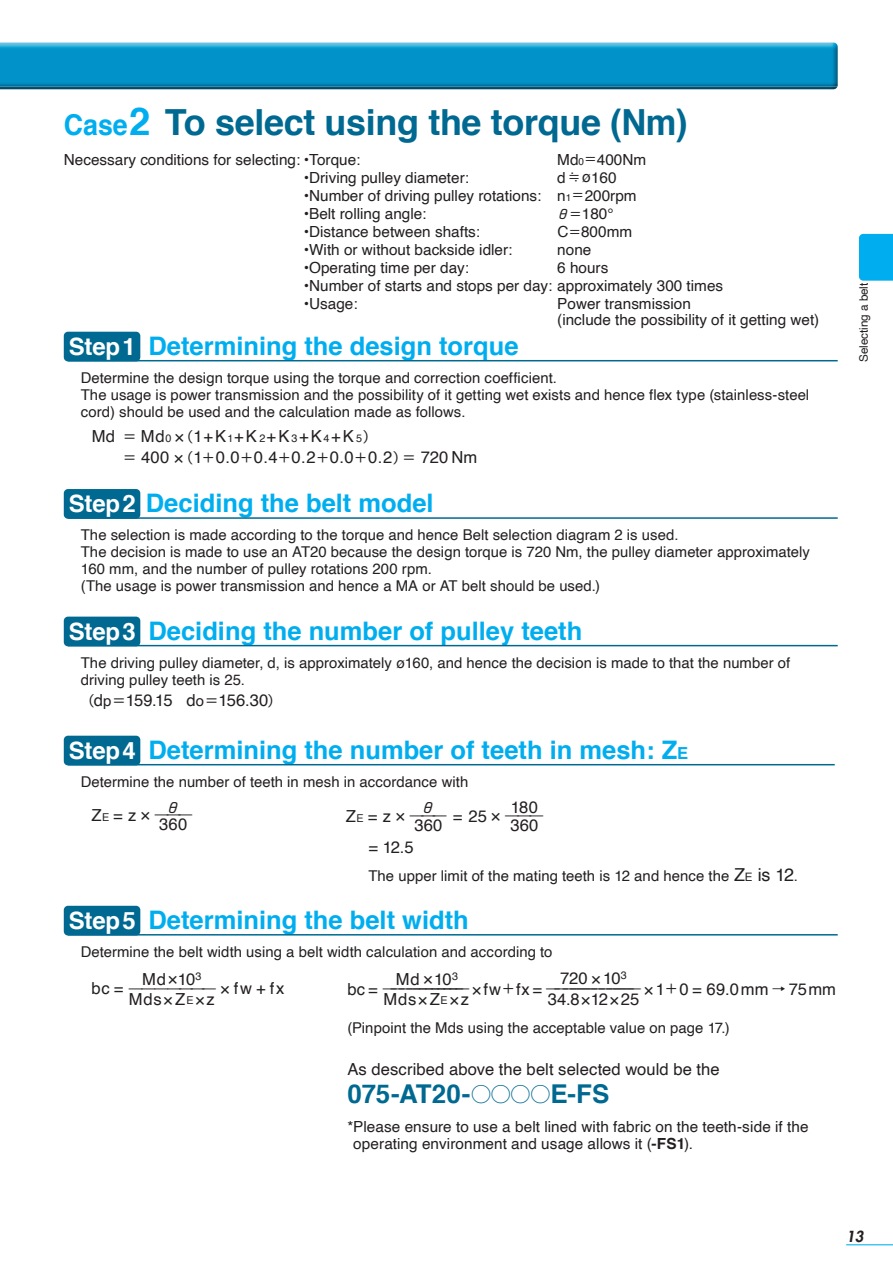
<style>
.page{position:relative;width:893px;height:1263px;background:#fff}
.page>*{position:absolute;margin:0;border:0;box-sizing:border-box;transform-origin:0 0}
.t1{font:700 36px "Helvetica";letter-spacing:-.01em;color:#006991}
.t2{font:700 25.95px "Helvetica";color:#006991}
.t3{font:700 25.5px "Helvetica";color:#00aeef}
.t4{font:16.65px/21.3px "Helvetica";letter-spacing:.01em;color:#231f20}
.t5{font:16.65px "Helvetica";letter-spacing:-.025em;color:#231f20}
.t6{font:15.3px/15.9px "Helvetica";color:#231f20}
.t7{font:14.85px/17px "Helvetica";letter-spacing:.005em;color:#231f20}
.t8{font:italic 800 14.85px "Futura";color:#231f20}
.t9{font:13.8px "Shin Go Pr 5";color:#231f20}
.t10{font:11.7px "Helvetica";letter-spacing:-.005em;color:#231f20}
.s1{font-size:28.65px;color:#00aeef}
.s2{font-size:38.25px;color:#00aeef}
.s3{font-size:9.9px}
.s4{font-family:"Shin Go Pr 5";font-size:12.75px}
.s5{font-size:23.85px;color:#fff}
.s6{font-family:"Shin Go Pr 5";font-size:13.8px}
.s7{font-size:10.8px}
.s8{font-size:14.85px}
.s9{font-size:16.65px}
.s10{font-family:"Helvetica";font-size:16.65px}
.s11{font-size:17.85px}
.s12{font-size:11.55px}
.s13{font-family:"Shin Go Pr 5";font-weight:500;font-size:20.7px}
.s14{font-weight:700}
</style>
<div class="page">
<hr style="left:846px;top:1244px;width:47px;height:1px;background:#00aeef">
<div style="left:859px;top:234px;width:34px;height:47px;background:#00aeef"></div>
<img style="left:0;top:43px;width:838px;height:46px">
<div style="left:64px;top:332px;width:76px;height:29px;background:#006991;border-radius:4px"></div>
<hr style="left:68px;top:360px;width:770px;height:1px;background:#006991">
<div style="left:64px;top:489px;width:76px;height:30px;background:#006991;border-radius:4px"></div>
<div style="left:64px;top:617px;width:76px;height:29px;background:#006991;border-radius:4px"></div>
<div style="left:64px;top:736px;width:76px;height:29px;background:#006991;border-radius:4px"></div>
<div style="left:64px;top:906px;width:76px;height:29px;background:#006991;border-radius:4px"></div>
<hr style="left:68px;top:517px;width:770px;height:2px;background:#006991">
<hr style="left:68px;top:645px;width:770px;height:1px;background:#006991">
<hr style="left:68px;top:764px;width:767px;height:1px;background:#006991">
<hr style="left:68px;top:934px;width:770px;height:1px;background:#006991">
<h1 class="t1" style="left:64px;top:93px;width:625px"><span class="s1">Case</span><span class="s2">2</span> To select using the torque (Nm)</h1>
<p class="t6" style="left:64px;top:152px;width:298px">Necessary conditions for selecting: •Torque:</p>
<p class="t6" style="left:557px;top:152px;width:90px">Md<span class="s3">0</span><span class="s4">＝</span>400Nm</p>
<p class="t6" style="left:304px;top:170px;width:167px">•Driving pulley diameter:</p>
<p class="t6" style="left:557px;top:170px;width:61px">d<span class="s4">≒</span>ø160</p>
<p class="t6" style="left:304px;top:188px;width:334px">•Number of driving pulley rotations: n<span class="s3">1</span><span class="s4">＝</span>200rpm</p>
<p class="t6" style="left:304px;top:206px;width:124px">•Belt rolling angle:</p>
<p class="t6" style="left:557px;top:206px;width:58px"><span class="s4">θ＝</span>180°</p>
<p class="t6" style="left:304px;top:224px;width:178px">•Distance between shafts:</p>
<p class="t6" style="left:557px;top:224px;width:76px">C<span class="s4">＝</span>800mm</p>
<p class="t6" style="left:304px;top:242px;width:210px">•With or without backside idler:</p>
<p class="t6" style="left:557px;top:242px;width:36px">none</p>
<p class="t6" style="left:304px;top:260px;width:167px">•Operating time per day:</p>
<p class="t6" style="left:557px;top:260px;width:53px">6 hours</p>
<p class="t6" style="left:304px;top:278px;width:421px">•Number of starts and stops per day: approximately 300 times</p>
<p class="t6" style="left:304px;top:297px;width:55px">•Usage:</p>
<p class="t6" style="left:557px;top:297px;width:264px">Power transmission<br>(include the possibility of it getting wet)</p>
<h3 class="t3" style="left:69px;top:325px;width:451px"><span class="s5">Step 1</span> Determining the design torque</h3>
<p class="t7" style="left:81px;top:369px;width:730px">Determine the design torque using the torque and correction coefficient.<br>The usage is power transmission and the possibility of it getting wet exists and hence flex type (stainless-steel cord) should be used and the calculation made as follows.</p>
<p class="t4" style="left:123px;top:426px;width:356px;text-indent:-31px">Md <span class="s6">＝</span> Md<span class="s7">0</span> ×<span class="s6">（</span>1+K<span class="s7">1</span>+K<span class="s7">2</span>+K<span class="s7">3</span>+K<span class="s7">4</span>+K<span class="s7">5</span><span class="s6">）<br>＝</span> 400 ×<span class="s6">（</span>1<span class="s6">＋</span>0.0<span class="s6">＋</span>0.4<span class="s6">＋</span>0.2<span class="s6">＋</span>0.0<span class="s6">＋</span>0.2<span class="s6">）＝</span> 720 Nm</p>
<h3 class="t3" style="left:69px;top:482px;width:366px"><span class="s5">Step 2</span> Deciding the belt model</h3>
<p class="t7" style="left:81px;top:527px;width:731px">The selection is made according to the torque and hence Belt selection diagram 2 is used.<br>The decision is made to use an AT20 because the design torque is 720 Nm, the pulley diameter approximately 160 mm, and the number of pulley rotations 200 rpm.<br>(The usage is power transmission and hence a MA or AT belt should be used.)</p>
<h3 class="t3" style="left:69px;top:610px;width:515px"><span class="s5">Step 3</span> Deciding the number of pulley teeth</h3>
<p class="t7" style="left:81px;top:654px;width:711px">The driving pulley diameter, d, is approximately ø160, and hence the decision is made to that the number of driving pulley teeth is 25.</p>
<p class="t5" style="left:81px;top:688px;width:202px"><span class="s6">（</span>d<span class="s8">p</span><span class="s6">＝</span>159.15 d<span class="s8">o</span><span class="s6">＝</span>156.30<span class="s6">）</span></p>
<h3 class="t3" style="left:69px;top:729px;width:621px"><span class="s5">Step 4</span> Determining the number of teeth in mesh: Z<span class="s9">E</span></h3>
<p class="t7" style="left:81px;top:773px;width:389px">Determine the number of teeth in mesh in accordance with</p>
<p class="t9" style="left:166px;top:796px;width:15px">θ</p>
<p class="t9" style="left:64px;top:802px;width:130px">　　<span class="s10">Z</span><sub>E</sub> <span class="s10">= z ×</span> ̶̶̶</p>
<p class="t4" style="left:159px;top:814px;width:30px">360</p>
<p class="t9" style="left:421px;top:796px;width:15px">θ</p>
<p class="t4" style="left:511px;top:797px;width:28px">180</p>
<p class="t9" style="left:319px;top:803px;width:226px">　　<span class="s10">Z</span> <sub>E</sub> <span class="s10">= z ×</span> ̶̶̶ <span class="s10">= 25 ×</span> ̶̶̶</p>
<p class="t4" style="left:414px;top:815px;width:30px">360</p>
<p class="t4" style="left:510px;top:815px;width:30px">360</p>
<p class="t4" style="left:368px;top:836px;width:47px">= 12.5</p>
<p class="t7" style="left:368px;top:867px;width:431px">The upper limit of the mating teeth is 12 and hence the <span class="s11">Z</span><span class="s12">E</span> <span class="s11">is 12</span>.</p>
<h3 class="t3" style="left:69px;top:899px;width:402px"><span class="s5">Step 5</span> Determining the belt width</h3>
<p class="t7" style="left:81px;top:943px;width:473px">Determine the belt width using a belt width calculation and according to</p>
<p class="t4" style="left:142px;top:969px;width:61px">Md×10<sup>3</sup></p>
<p class="t9" style="left:64px;top:977px;width:222px">　　<span class="s10">bc =</span> ̶̶̶̶̶̶̶　<span class="s10">× fw + fx</span></p>
<p class="t4" style="left:129px;top:988px;width:88px">Mds×Z<span class="s7">E</span>×z</p>
<p class="t4" style="left:396px;top:969px;width:64px">Md ×10<sup>3</sup></p>
<p class="t4" style="left:560px;top:968px;width:68px">720 ×10<sup>3</sup></p>
<p class="t9" style="left:347px;top:977px;width:490px"><span class="s10">b c =</span> ̶̶̶̶̶̶̶̶̶̶̶̶　<span class="s10">× f w</span> ＋ <span class="s10">f x =</span> ̶̶̶̶̶̶̶̶̶̶̶̶　<span class="s10">× 1</span> ＋ <span class="s10">0 = 6 9 . 0 m m</span> → <span class="s10">7 5 m m</span></p>
<p class="t4" style="left:383px;top:989px;width:87px">Mds×Z<span class="s7">E</span>×z</p>
<p class="t4" style="left:548px;top:988px;width:93px">34.8×12×25</p>
<p class="t7" style="left:347px;top:1020px;width:384px">(Pinpoint the Mds using the acceptable value on page 17.)</p>
<p class="t4" style="left:347px;top:1059px;width:374px">As described above the belt selected would be the</p>
<h2 class="t2" style="left:347px;top:1073px;width:263px">075-AT20-<span class="s13">○○○○</span>E-FS</h2>
<p class="t6" style="left:353px;top:1119px;width:457px;line-height:17px;text-indent:-6px">* Please ensure to use a belt lined with fabric on the teeth-side if the operating environment and usage allows it (<span class="s14">-FS1</span>).</p>
<p class="t10" style="left:855px;top:362px;width:81px;rotate:-90deg">Selecting a belt</p>
<p class="t8" style="left:846px;top:1226px;width:19px">13</p>
</div>
